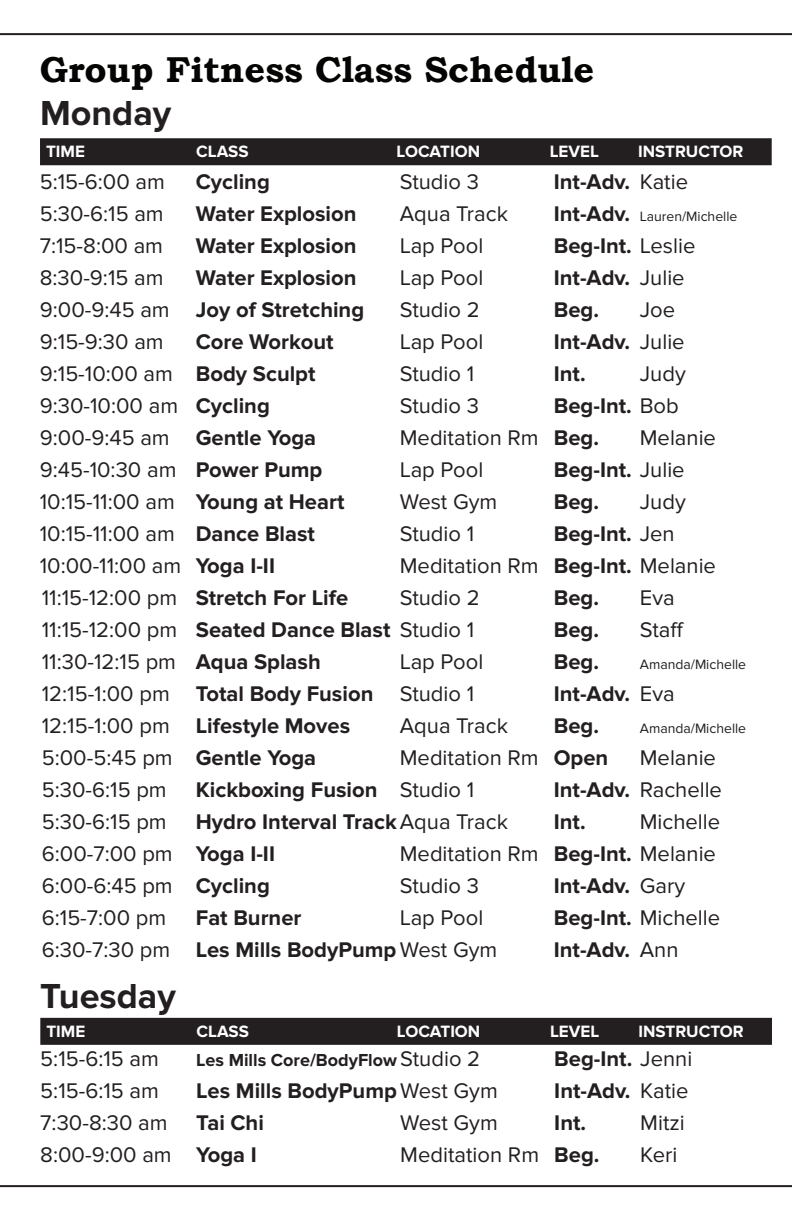
<style>
.page{position:relative;width:792px;height:1224px;background:#fff}
.page>*{position:absolute;margin:0;border:0;box-sizing:border-box;transform-origin:0 0}
.t1{font:700 36px "Bookman Old Style";color:#040503}
.t2{font:700 36px "Proxima Nova";color:#231f20}
.t3{font:22px "Proxima Nova";color:#231f20}
.t4{font:700 22px "Proxima Nova";color:#231f20}
.t5{font:700 18px "Proxima Nova";color:#231f20}
.t6{font:700 17px "Proxima Nova";color:#fff}
.t7{font:14px "Proxima Nova";color:#231f20}
.s1{font-weight:400}
.s2{font-weight:700;font-size:22px}
.s3{font-weight:700}
.s4{font-weight:400;font-size:22px}
</style>
<div class="page">
<div style="left:41px;top:139px;width:730px;height:25px;background:#231f20"></div>
<div style="left:40px;top:138px;width:732px;height:27px;border:2px solid #231f20"></div>
<hr style="left:0;top:33px;width:792px;height:2px;background:#231f20">
<hr style="left:0;top:1185px;width:792px;height:2px;background:#231f20">
<div style="left:41px;top:1019px;width:730px;height:25px;background:#231f20"></div>
<div style="left:40px;top:1018px;width:732px;height:27px;border:2px solid #231f20"></div>
<h1 class="t1" style="left:40px;top:43px;width:556px">Group Fitness Class Schedule</h1>
<h1 class="t2" style="left:40px;top:92px;width:133px">Monday</h1>
<p class="t6" style="left:46px;top:142px;width:40px">TIME</p>
<p class="t6" style="left:196px;top:142px;width:54px">CLASS</p>
<p class="t6" style="left:397px;top:142px;width:85px">LOCATION</p>
<p class="t6" style="left:550px;top:142px;width:51px">LEVEL</p>
<p class="t6" style="left:638px;top:142px;width:107px">INSTRUCTOR</p>
<p class="t3" style="left:40px;top:169px;width:127px">5:15-6:00 am</p>
<p class="t4" style="left:196px;top:169px;width:76px">Cycling</p>
<p class="t3" style="left:400px;top:169px;width:81px">Studio 3</p>
<p class="t4" style="left:554px;top:169px;width:136px">Int-Adv. <span class="s1">Katie</span></p>
<p class="t3" style="left:40px;top:201px;width:125px">5:30-6:15 am</p>
<p class="t4" style="left:196px;top:201px;width:162px">Water Explosion</p>
<p class="t3" style="left:400px;top:201px;width:110px">Aqua Track</p>
<p class="t7" style="left:554px;top:208px;width:185px"><span class="s2">Int-Adv.</span> Lauren/Michelle</p>
<p class="t3" style="left:40px;top:233px;width:125px">7:15-8:00 am</p>
<p class="t4" style="left:196px;top:233px;width:162px">Water Explosion</p>
<p class="t3" style="left:400px;top:233px;width:85px">Lap Pool</p>
<p class="t4" style="left:554px;top:233px;width:143px">Beg-Int. <span class="s1">Leslie</span></p>
<p class="t3" style="left:40px;top:265px;width:125px">8:30-9:15 am</p>
<p class="t4" style="left:196px;top:265px;width:162px">Water Explosion</p>
<p class="t3" style="left:400px;top:265px;width:85px">Lap Pool</p>
<p class="t4" style="left:554px;top:265px;width:132px">Int-Adv. <span class="s1">Julie</span></p>
<p class="t4" style="left:40px;top:297px;width:326px"><span class="s1">9:00-9:45 am</span> Joy of Stretching</p>
<p class="t3" style="left:400px;top:297px;width:81px">Studio 2</p>
<p class="t4" style="left:554px;top:297px;width:47px">Beg.</p>
<p class="t3" style="left:640px;top:297px;width:37px">Joe</p>
<p class="t3" style="left:40px;top:329px;width:125px">9:15-9:30 am</p>
<p class="t4" style="left:196px;top:329px;width:139px">Core Workout</p>
<p class="t3" style="left:400px;top:329px;width:85px">Lap Pool</p>
<p class="t4" style="left:554px;top:329px;width:132px">Int-Adv. <span class="s1">Julie</span></p>
<p class="t3" style="left:40px;top:361px;width:277px">9:15-10:00 am <span class="s3">Body Sculpt</span></p>
<p class="t3" style="left:400px;top:361px;width:76px">Studio 1</p>
<p class="t4" style="left:554px;top:361px;width:33px">Int.</p>
<p class="t3" style="left:640px;top:361px;width:48px">Judy</p>
<p class="t3" style="left:40px;top:393px;width:232px">9:30-10:00 am <span class="s3">Cycling</span></p>
<p class="t3" style="left:400px;top:393px;width:81px">Studio 3</p>
<p class="t4" style="left:554px;top:393px;width:127px">Beg-Int. <span class="s1">Bob</span></p>
<p class="t3" style="left:40px;top:425px;width:278px">9:00-9:45 am <span class="s3">Gentle Yoga</span></p>
<p class="t3" style="left:400px;top:425px;width:201px">Meditation Rm <span class="s3">Beg.</span></p>
<p class="t3" style="left:640px;top:425px;width:78px">Melanie</p>
<p class="t3" style="left:40px;top:457px;width:284px">9:45-10:30 am <span class="s3">Power Pump</span></p>
<p class="t3" style="left:400px;top:457px;width:85px">Lap Pool</p>
<p class="t4" style="left:554px;top:457px;width:132px">Beg-Int. <span class="s1">Julie</span></p>
<p class="t3" style="left:40px;top:489px;width:306px">10:15-11:00 am <span class="s3">Young at Heart</span></p>
<p class="t3" style="left:400px;top:489px;width:99px">West Gym</p>
<p class="t4" style="left:554px;top:489px;width:47px">Beg.</p>
<p class="t3" style="left:640px;top:489px;width:48px">Judy</p>
<p class="t3" style="left:40px;top:521px;width:277px">10:15-11:00 am <span class="s3">Dance Blast</span></p>
<p class="t3" style="left:400px;top:521px;width:76px">Studio 1</p>
<p class="t4" style="left:554px;top:521px;width:122px">Beg-Int. <span class="s1">Jen</span></p>
<p class="t3" style="left:40px;top:553px;width:237px">10:00-11:00 am <span class="s3">Yoga I-II</span></p>
<p class="t3" style="left:400px;top:553px;width:318px">Meditation Rm <span class="s3">Beg-Int.</span> Melanie</p>
<p class="t4" style="left:42px;top:585px;width:308px"><span class="s1">11:15-12:00 pm</span> Stretch For Life</p>
<p class="t3" style="left:400px;top:585px;width:81px">Studio 2</p>
<p class="t4" style="left:554px;top:585px;width:47px">Beg.</p>
<p class="t3" style="left:640px;top:585px;width:36px">Eva</p>
<p class="t3" style="left:42px;top:617px;width:434px">11:15-12:00 pm <span class="s3">Seated Dance Blast</span> Studio 1</p>
<p class="t4" style="left:554px;top:617px;width:47px">Beg.</p>
<p class="t3" style="left:640px;top:617px;width:46px">Staff</p>
<p class="t3" style="left:42px;top:649px;width:280px">11:30-12:15 pm <span class="s3">Aqua Splash</span></p>
<p class="t3" style="left:400px;top:649px;width:85px">Lap Pool</p>
<p class="t4" style="left:554px;top:649px;width:47px">Beg.</p>
<p class="t7" style="left:640px;top:656px;width:108px">Amanda/Michelle</p>
<p class="t3" style="left:42px;top:681px;width:434px">12:15-1:00 pm <span class="s3">Total Body Fusion</span> Studio 1</p>
<p class="t4" style="left:554px;top:681px;width:122px">Int-Adv. <span class="s1">Eva</span></p>
<p class="t4" style="left:42px;top:713px;width:310px"><span class="s1">12:15-1:00 pm</span> Lifestyle Moves</p>
<p class="t3" style="left:400px;top:713px;width:110px">Aqua Track</p>
<p class="t4" style="left:554px;top:713px;width:47px">Beg.</p>
<p class="t7" style="left:640px;top:720px;width:108px">Amanda/Michelle</p>
<p class="t3" style="left:42px;top:745px;width:276px">5:00-5:45 pm <span class="s3">Gentle Yoga</span></p>
<p class="t3" style="left:400px;top:745px;width:210px">Meditation Rm <span class="s3">Open</span></p>
<p class="t3" style="left:640px;top:745px;width:78px">Melanie</p>
<p class="t3" style="left:42px;top:777px;width:126px">5:30-6:15 pm</p>
<p class="t4" style="left:196px;top:777px;width:280px">Kickboxing Fusion <span class="s1">Studio 1</span></p>
<p class="t4" style="left:554px;top:777px;width:170px">Int-Adv. <span class="s1">Rachelle</span></p>
<p class="t3" style="left:42px;top:809px;width:126px">5:30-6:15 pm</p>
<p class="t4" style="left:196px;top:809px;width:314px">Hydro Interval Track<span class="s1">Aqua Track</span></p>
<p class="t4" style="left:554px;top:809px;width:33px">Int.</p>
<p class="t3" style="left:640px;top:809px;width:82px">Michelle</p>
<p class="t3" style="left:42px;top:841px;width:235px">6:00-7:00 pm <span class="s3">Yoga I-II</span></p>
<p class="t3" style="left:400px;top:841px;width:318px">Meditation Rm <span class="s3">Beg-Int.</span> Melanie</p>
<p class="t3" style="left:42px;top:873px;width:230px">6:00-6:45 pm <span class="s3">Cycling</span></p>
<p class="t3" style="left:400px;top:873px;width:81px">Studio 3</p>
<p class="t4" style="left:554px;top:873px;width:133px">Int-Adv. <span class="s1">Gary</span></p>
<p class="t3" style="left:42px;top:905px;width:126px">6:15-7:00 pm</p>
<p class="t4" style="left:196px;top:905px;width:107px">Fat Burner</p>
<p class="t3" style="left:400px;top:905px;width:85px">Lap Pool</p>
<p class="t4" style="left:554px;top:905px;width:168px">Beg-Int. <span class="s1">Michelle</span></p>
<p class="t3" style="left:42px;top:937px;width:457px">6:30-7:30 pm <span class="s3">Les Mills BodyPump</span> West Gym</p>
<p class="t4" style="left:554px;top:937px;width:126px">Int-Adv. <span class="s1">Ann</span></p>
<h1 class="t2" style="left:40px;top:975px;width:137px">Tuesday</h1>
<p class="t6" style="left:46px;top:1021px;width:40px">TIME</p>
<p class="t6" style="left:196px;top:1021px;width:54px">CLASS</p>
<p class="t6" style="left:397px;top:1021px;width:85px">LOCATION</p>
<p class="t6" style="left:550px;top:1021px;width:51px">LEVEL</p>
<p class="t6" style="left:638px;top:1021px;width:107px">INSTRUCTOR</p>
<p class="t3" style="left:40px;top:1046px;width:120px">5:15-6:15 am</p>
<p class="t5" style="left:196px;top:1049px;width:285px">Les Mills Core/BodyFlow <span class="s4">Studio 2</span></p>
<p class="t4" style="left:554px;top:1046px;width:140px">Beg-Int. <span class="s1">Jenni</span></p>
<p class="t3" style="left:40px;top:1078px;width:120px">5:15-6:15 am</p>
<p class="t4" style="left:196px;top:1078px;width:303px">Les Mills BodyPump <span class="s1">West Gym</span></p>
<p class="t4" style="left:554px;top:1078px;width:136px">Int-Adv. <span class="s1">Katie</span></p>
<p class="t3" style="left:40px;top:1110px;width:129px">7:30-8:30 am</p>
<p class="t4" style="left:196px;top:1110px;width:69px">Tai Chi</p>
<p class="t3" style="left:400px;top:1110px;width:99px">West Gym</p>
<p class="t4" style="left:554px;top:1110px;width:33px">Int.</p>
<p class="t3" style="left:640px;top:1110px;width:46px">Mitzi</p>
<p class="t3" style="left:40px;top:1142px;width:218px">8:00-9:00 am <span class="s3">Yoga I</span></p>
<p class="t3" style="left:400px;top:1142px;width:201px">Meditation Rm <span class="s3">Beg.</span></p>
<p class="t3" style="left:640px;top:1142px;width:39px">Keri</p>
</div>
